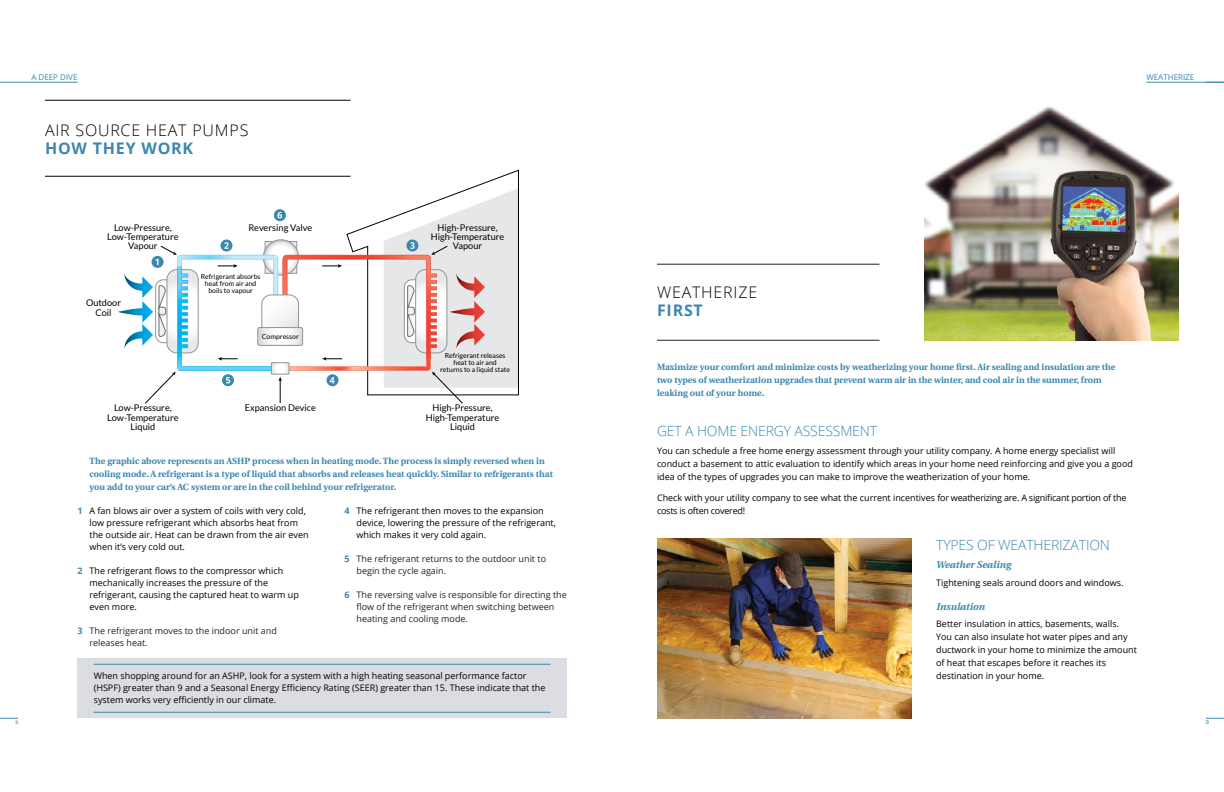
<style>
.page{position:relative;width:1224px;height:792px;background:#fff}
.page>*{position:absolute;margin:0;border:0;box-sizing:border-box;transform-origin:0 0}
.t1{font:300 16px "Open Sans";letter-spacing:.05em;color:#000}
.t2{font:700 16px "Open Sans";letter-spacing:.05em;color:#3c87af}
.t3{font:300 14px "Open Sans";letter-spacing:-.01em;color:#3c87af}
.t4{font:italic 700 10px "Heuristica";color:#3c87af}
.t5{font:9.2px/9.2px "Lato";color:#000;text-align:center}
.t6{font:9px/12px "Open Sans";color:#000}
.t7{font:700 9px/13px "Heuristica";color:#3c87af}
.t8{font:9px/12px "Open Sans";color:#1b2630}
.t9{font:9px/13px "Open Sans";letter-spacing:-.025em;color:#000}
.t10{font:700 9px "Open Sans";color:#3c87af}
.t11{font:8px "Open Sans";color:#3c87af}
.t12{font:6.9px/6.9px "Lato";color:#000;text-align:center}
.t13{font:6px "Panefresco 400 wt";color:#3c87af}
.t14{font:5px "Open Sans";color:#3c87af}
</style>
<div class="page">
<div style="left:78px;top:658px;width:489px;height:60px;background:#dcdde3"></div>
<hr style="left:94px;top:664px;width:456px;height:1px;background:#3c87af">
<hr style="left:94px;top:712px;width:456px;height:1px;background:#3c87af">
<img style="left:924px;top:106px;width:255px;height:234px">
<img style="left:657px;top:538px;width:255px;height:180px">
<hr style="left:657px;top:264px;width:222px;height:1px;background:#1b2630">
<hr style="left:657px;top:340px;width:222px;height:1px;background:#1b2630">
<svg style="left:346px;top:169px;width:173px;height:226px"></svg>
<svg style="left:118px;top:188px;width:400px;height:216px"></svg>
<hr style="left:45px;top:100px;width:305px;height:1px;background:#000">
<hr style="left:45px;top:176px;width:305px;height:1px;background:#000">
<svg style="left:0;top:718px;width:18px;height:1px"></svg>
<svg style="left:1206px;top:718px;width:18px;height:1px"></svg>
<hr style="left:0;top:82px;width:77px;height:1px;background:#3c87af">
<hr style="left:1146px;top:82px;width:78px;height:1px;background:#3c87af">
<p class="t11" style="left:31px;top:72px;width:48px">A DEEP DIVE</p>
<p class="t11" style="left:1146px;top:72px;width:49px">WEATHERIZE</p>
<h1 class="t1" style="left:45px;top:119px;width:205px">AIR SOURCE HEAT PUMPS</h1>
<h1 class="t2" style="left:45px;top:137px;width:150px">HOW THEY WORK</h1>
<p class="t5" style="left:107px;top:223px;width:73px">Low-Pressure,<br>Low-Temperature<br>Vapour</p>
<p class="t5" style="left:86px;top:298px;width:37px">Outdoor<br>Coil</p>
<p class="t5" style="left:248px;top:223px;width:65px">Reversing Valve</p>
<p class="t12" style="left:201px;top:273px;width:61px">Refrigerant absorbs heat from air and boils to vapour</p>
<p class="t12" style="left:262px;top:333px;width:39px">Compressor</p>
<p class="t5" style="left:431px;top:223px;width:75px">High-Pressure,<br>High-Temperature<br>Vapour</p>
<p class="t12" style="left:440px;top:352px;width:71px">Refrigerant releases heat to air and<br>returns to a liquid state</p>
<p class="t5" style="left:107px;top:403px;width:73px">Low-Pressure,<br>Low-Temperature<br>Liquid</p>
<p class="t5" style="left:426px;top:403px;width:75px">High-Pressure,<br>High-Temperature<br>Liquid</p>
<p class="t5" style="left:245px;top:403px;width:73px">Expansion Device</p>
<h1 class="t1" style="left:657px;top:281px;width:102px">WEATHERIZE</h1>
<h1 class="t2" style="left:657px;top:299px;width:47px">FIRST</h1>
<p class="t7" style="left:657px;top:360px;width:460px">Maximize your comfort and minimize costs by weatherizing your home first. Air sealing and insulation are the two types of weatherization upgrades that prevent warm air in the winter, and cool air in the summer, from leaking out of your home.</p>
<h2 class="t3" style="left:657px;top:421px;width:222px">GET A HOME ENERGY ASSESSMENT</h2>
<p class="t7" style="left:89px;top:454px;width:465px">The graphic above represents an ASHP process when in heating mode. The process is simply reversed when in cooling mode. A refrigerant is a type of liquid that absorbs and releases heat quickly. Similar to refrigerants that you add to your car’s AC system or are in the coil behind your refrigerator.</p>
<p class="t6" style="left:657px;top:444px;width:478px;line-height:13px">You can schedule a free home energy assessment through your utility company. A home energy specialist will conduct a basement to attic evaluation to identify which areas in your home need reinforcing and give you a good idea of the types of upgrades you can make to improve the weatherization of your home.</p>
<p class="t9" style="left:657px;top:491px;width:471px">Check with your utility company to see what the current incentives for weatherizing are. A significant portion of the costs is often covered!</p>
<p class="t6" style="left:357px;top:504px;width:201px">The refrigerant then moves to the expansion device, lowering the pressure of the refrigerant, which makes it very cold again.</p>
<p class="t6" style="left:90px;top:505px;width:221px">A fan blows air over a system of coils with very cold, low pressure refrigerant which absorbs heat from the outside air. Heat can be drawn from the air even when it’s very cold out.</p>
<p class="t6" style="left:90px;top:564px;width:211px">The refrigerant flows to the compressor which mechanically increases the pressure of the refrigerant, causing the captured heat to warm up even more.</p>
<p class="t10" style="left:78px;top:504px;width:7px">1</p>
<p class="t10" style="left:345px;top:504px;width:7px">4</p>
<h2 class="t3" style="left:936px;top:535px;width:175px">TYPES OF WEATHERIZATION</h2>
<p class="t4" style="left:936px;top:557px;width:76px">Weather Sealing</p>
<p class="t4" style="left:936px;top:599px;width:50px">Insulation</p>
<p class="t8" style="left:357px;top:552px;width:191px">The refrigerant returns to the outdoor unit to begin the cycle again.</p>
<p class="t8" style="left:357px;top:588px;width:212px">The reversing valve is responsible for directing the flow of the refrigerant when switching between heating and cooling mode.</p>
<p class="t10" style="left:345px;top:552px;width:7px">5</p>
<p class="t10" style="left:345px;top:588px;width:7px">6</p>
<p class="t10" style="left:78px;top:564px;width:7px">2</p>
<p class="t6" style="left:936px;top:577px;width:189px">Tightening seals around doors and windows.</p>
<p class="t6" style="left:936px;top:617px;width:202px;line-height:13px">Better insulation in attics, basements, walls.<br>You can also insulate hot water pipes and any ductwork in your home to minimize the amount of heat that escapes before it reaches its destination in your home.</p>
<p class="t8" style="left:90px;top:624px;width:189px">The refrigerant moves to the indoor unit and releases heat.</p>
<p class="t10" style="left:78px;top:624px;width:7px">3</p>
<p class="t6" style="left:94px;top:670px;width:453px">When shopping around for an ASHP, look for a system with a high heating seasonal performance factor (HSPF) greater than 9 and a Seasonal Energy Efficiency Rating (SEER) greater than 15. These indicate that the system works very efficiently in our climate.</p>
<p class="t14" style="left:15px;top:719px;width:4px">8</p>
<p class="t13" style="left:1206px;top:717px;width:5px">9</p>
</div>
